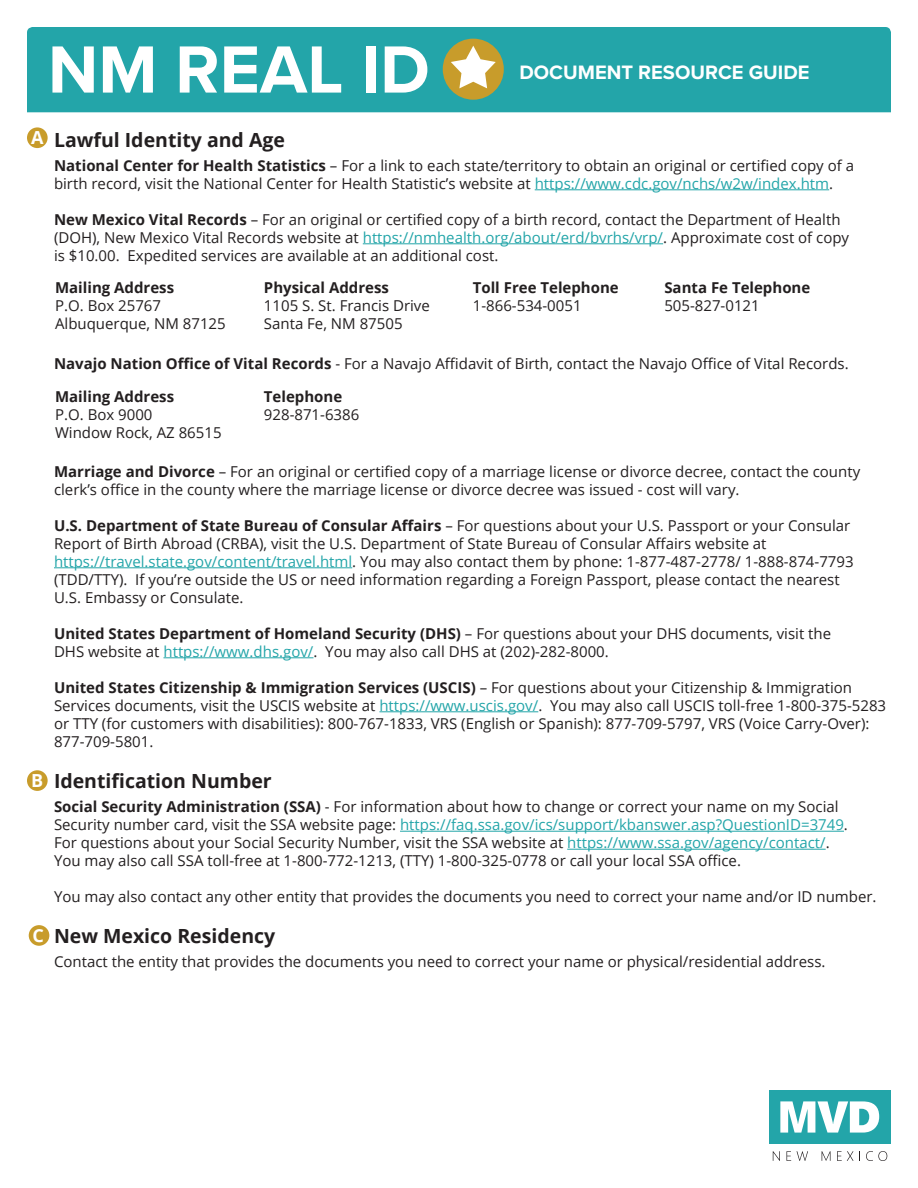
<style>
.page{position:relative;width:918px;height:1188px;background:#fff}
.page>*{position:absolute;margin:0;border:0;box-sizing:border-box;transform-origin:0 0}
.t1{font:700 69.15px "Proxima Nova";color:#fff}
.t2{font:700 20.1px "Proxima Nova";color:#fff}
.t3{font:700 19.5px "Open Sans";color:#231f20}
.t4{font:700 18px "Open Sans";color:#fff}
.t5{font:15px/18px "Open Sans";color:#231f20}
.t6{font:700 15px "Open Sans";color:#231f20}
.s1{font-weight:700}
.s2{color:#23a5a9}
</style>
<div class="page">
<div style="left:27px;top:27px;width:864px;height:85px;background:#23a5a9"></div>
<svg style="left:773px;top:1151px;width:7px;height:10px"></svg>
<svg style="left:786px;top:1151px;width:5px;height:10px"></svg>
<svg style="left:797px;top:1151px;width:11px;height:10px"></svg>
<svg style="left:822px;top:1151px;width:9px;height:10px"></svg>
<svg style="left:837px;top:1151px;width:23px;height:10px"></svg>
<svg style="left:866px;top:1151px;width:21px;height:10px"></svg>
<div style="left:769px;top:1090px;width:121px;height:54px;background:#23a5a9"></div>
<svg style="left:780px;top:1101px;width:99px;height:32px"></svg>
<div style="left:443px;top:39px;width:61px;height:61px;background:#c89c2b;border-radius:50%"></div>
<svg style="left:451px;top:46px;width:45px;height:42px"></svg>
<hr style="left:535px;top:189px;width:294px;height:1px;background:#23a5a9">
<hr style="left:363px;top:243px;width:300px;height:1px;background:#23a5a9">
<hr style="left:54px;top:567px;width:298px;height:1px;background:#23a5a9">
<hr style="left:163px;top:657px;width:150px;height:1px;background:#23a5a9">
<hr style="left:379px;top:711px;width:159px;height:1px;background:#23a5a9">
<hr style="left:400px;top:831px;width:444px;height:1px;background:#23a5a9">
<hr style="left:567px;top:849px;width:259px;height:1px;background:#23a5a9">
<div style="left:27px;top:127px;width:21px;height:21px;background:#c89c2b;border-radius:50%"></div>
<div style="left:27px;top:770px;width:21px;height:21px;background:#c89c2b;border-radius:50%"></div>
<div style="left:29px;top:925px;width:20px;height:21px;background:#c89c2b;border-radius:50%"></div>
<p class="t1" style="left:48px;top:28px;width:383px">NM REAL ID</p>
<p class="t2" style="left:519px;top:61px;width:292px">DOCUMENT RESOURCE GUIDE</p>
<p class="t4" style="left:31px;top:124px;width:14px">A</p>
<p class="t4" style="left:31px;top:768px;width:14px">B</p>
<p class="t4" style="left:32px;top:923px;width:13px">C</p>
<p class="t3" style="left:54px;top:126px;width:233px">Lawful Identity and Age</p>
<p class="t5" style="left:54px;top:156px;width:802px"><span class="s1">National Center for Health Statistics</span> – For a link to each state/territory to obtain an original or certified copy of a birth record, visit the National Center for Health Statistic’s website at <span class="s2">https://www.cdc.gov/nchs/w2w/index.htm</span>.</p>
<p class="t5" style="left:54px;top:210px;width:797px"><span class="s1">New Mexico Vital Records</span> – For an original or certified copy of a birth record, contact the Department of Health (DOH), New Mexico Vital Records website at <span class="s2">https://nmhealth.org/about/erd/bvrhs/vrp/</span>. Approximate cost of copy is $10.00. Expedited services are available at an additional cost.</p>
<p class="t6" style="left:55px;top:277px;width:121px">Mailing Address</p>
<p class="t5" style="left:55px;top:296px;width:108px">P.O. Box 25767</p>
<p class="t5" style="left:55px;top:314px;width:172px">Albuquerque, NM 87125</p>
<p class="t6" style="left:264px;top:277px;width:127px">Physical Address</p>
<p class="t5" style="left:264px;top:296px;width:167px">1105 S. St. Francis Drive</p>
<p class="t5" style="left:264px;top:314px;width:140px">Santa Fe, NM 87505</p>
<p class="t6" style="left:473px;top:277px;width:148px">Toll Free Telephone</p>
<p class="t5" style="left:473px;top:296px;width:110px">1-866-534-0051</p>
<p class="t6" style="left:664px;top:277px;width:147px">Santa Fe Telephone</p>
<p class="t5" style="left:664px;top:296px;width:97px">505-827-0121</p>
<p class="t5" style="left:54px;top:354px;width:796px"><span class="s1">Navajo Nation Office of Vital Records</span> - For a Navajo Affidavit of Birth, contact the Navajo Office of Vital Records.</p>
<p class="t6" style="left:55px;top:386px;width:121px">Mailing Address</p>
<p class="t5" style="left:55px;top:406px;width:99px">P.O. Box 9000</p>
<p class="t5" style="left:55px;top:424px;width:168px">Window Rock, AZ 86515</p>
<p class="t6" style="left:264px;top:386px;width:80px">Telephone</p>
<p class="t5" style="left:264px;top:406px;width:97px">928-871-6386</p>
<p class="t5" style="left:54px;top:462px;width:808px"><span class="s1">Marriage and Divorce</span> – For an original or certified copy of a marriage license or divorce decree, contact the county clerk’s office in the county where the marriage license or divorce decree was issued - cost will vary.</p>
<p class="t5" style="left:54px;top:516px;width:801px"><span class="s1">U.S. Department of State Bureau of Consular Affairs</span> – For questions about your U.S. Passport or your Consular Report of Birth Abroad (CRBA), visit the U.S. Department of State Bureau of Consular Affairs website at <span class="s2">https://travel.state.gov/content/travel.html</span>. You may also contact them by phone: 1-877-487-2778/ 1-888-874-7793 (TDD/TTY). If you’re outside the US or need information regarding a Foreign Passport, please contact the nearest U.S. Embassy or Consulate.</p>
<p class="t5" style="left:54px;top:624px;width:779px"><span class="s1">United States Department of Homeland Security (DHS)</span> – For questions about your DHS documents, visit the<br>DHS website at <span class="s2">https://www.dhs.gov/</span>. You may also call DHS at (202)-282-8000.</p>
<p class="t5" style="left:54px;top:678px;width:834px"><span class="s1">United States Citizenship &amp; Immigration Services (USCIS)</span> – For questions about your Citizenship &amp; Immigration Services documents, visit the USCIS website at <span class="s2">https://www.uscis.gov/</span>. You may also call USCIS toll-free 1-800-375-5283 or TTY (for customers with disabilities): 800-767-1833, VRS (English or Spanish): 877-709-5797, VRS (Voice Carry-Over):<br>877-709-5801.</p>
<p class="t3" style="left:54px;top:767px;width:219px">Identification Number</p>
<p class="t5" style="left:54px;top:797px;width:795px"><span class="s1">Social Security Administration (SSA)</span> - For information about how to change or correct your name on my Social Security number card, visit the SSA website page: <span class="s2">https://faq.ssa.gov/ics/support/kbanswer.asp?QuestionID=3749</span>.<br>For questions about your Social Security Number, visit the SSA website at <span class="s2">https://www.ssa.gov/agency/contact/</span>.<br>You may also call SSA toll-free at 1-800-772-1213, (TTY) 1-800-325-0778 or call your local SSA office.</p>
<p class="t5" style="left:54px;top:887px;width:824px">You may also contact any other entity that provides the documents you need to correct your name and/or ID number.</p>
<p class="t3" style="left:54px;top:923px;width:223px">New Mexico Residency</p>
<p class="t5" style="left:54px;top:953px;width:773px">Contact the entity that provides the documents you need to correct your name or physical/residential address.</p>
</div>
